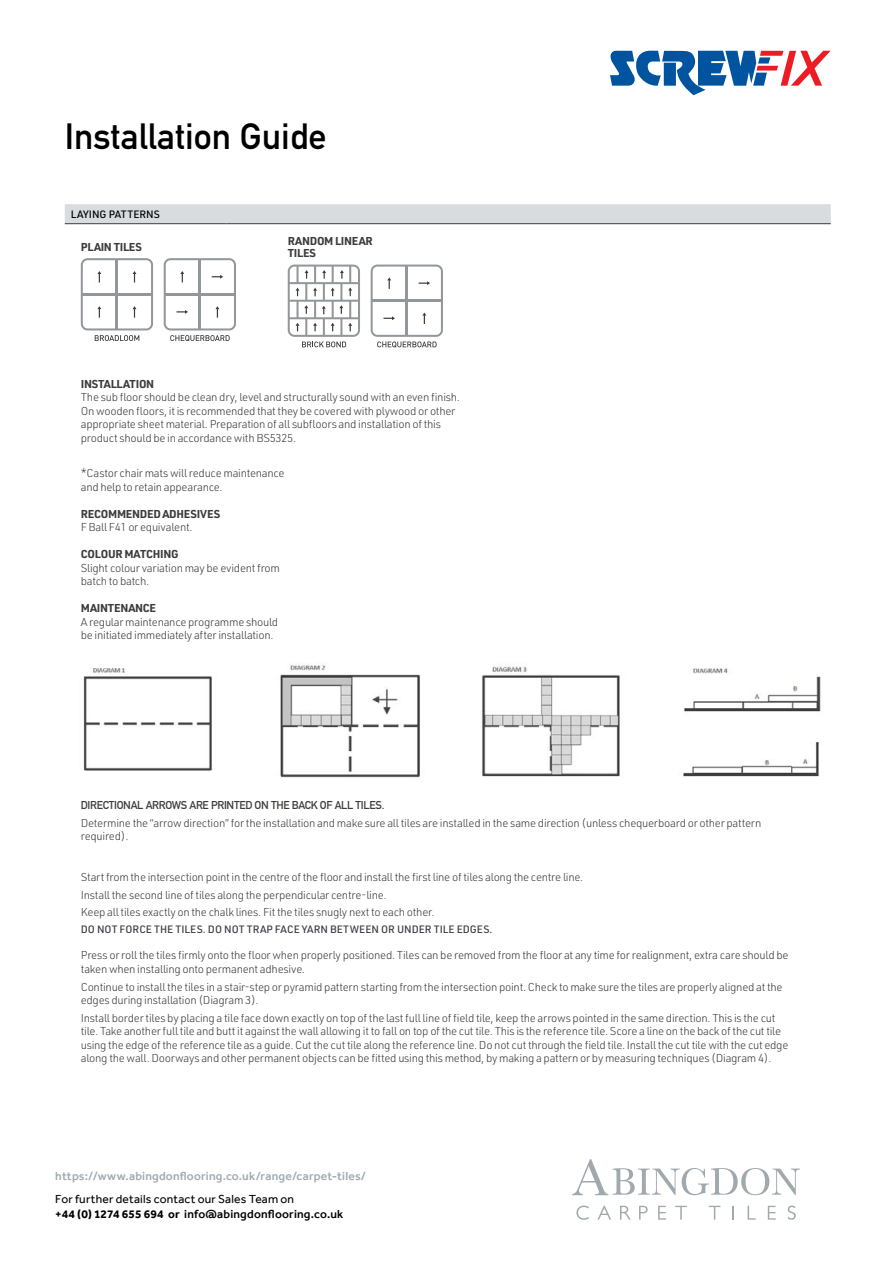
<style>
.page{position:relative;width:893px;height:1263px;background:#fff}
.page>*{position:absolute;margin:0;border:0;box-sizing:border-box;transform-origin:0 0}
.t1{font:700 36px "DIN Alternate";color:#000}
.t2{font:12px/14.4px "Effra";letter-spacing:.02em;color:#000}
.t3{font:500 12px "Effra";letter-spacing:.015em;color:#a0a9ad}
.t4{font:300 11.25px/13.5px "URWDIN";letter-spacing:-.025em;color:#3c3c3b}
.t5{font:700 11.25px/12px "URWDIN";letter-spacing:-.025em;color:#3c3c3b}
.t6{font:700 11.25px "DIN Alternate";letter-spacing:-.025em;color:#3c3c3b}
.t7{font:500 10.5px "URWDIN";color:#3b3c43}
.t8{font:500 10.5px "URWDIN";color:#000}
.s1{font-weight:700}
.s2{font-weight:500}
</style>
<div class="page">
<svg style="left:610px;top:50px;width:221px;height:45px"></svg>
<svg style="left:572px;top:1159px;width:228px;height:36px"></svg>
<svg style="left:576px;top:1205px;width:13px;height:15px"></svg>
<svg style="left:598px;top:1206px;width:13px;height:13px"></svg>
<svg style="left:620px;top:1206px;width:11px;height:13px"></svg>
<svg style="left:639px;top:1206px;width:9px;height:13px"></svg>
<svg style="left:658px;top:1206px;width:8px;height:13px"></svg>
<svg style="left:675px;top:1206px;width:12px;height:13px"></svg>
<svg style="left:709px;top:1206px;width:11px;height:13px"></svg>
<svg style="left:732px;top:1206px;width:2px;height:13px"></svg>
<svg style="left:748px;top:1206px;width:8px;height:13px"></svg>
<svg style="left:768px;top:1206px;width:8px;height:13px"></svg>
<svg style="left:788px;top:1205px;width:8px;height:15px"></svg>
<div style="left:65px;top:204px;width:766px;height:19px;background:#d8dcde"></div>
<hr style="left:65px;top:223px;width:161px;height:1px;background:#3b3c43">
<hr style="left:226px;top:223px;width:605px;height:1px;background:#3b3c43">
<svg style="left:81px;top:258px;width:72px;height:83px"></svg>
<svg style="left:164px;top:258px;width:72px;height:83px"></svg>
<svg style="left:288px;top:265px;width:72px;height:82px"></svg>
<svg style="left:371px;top:265px;width:72px;height:83px"></svg>
<img style="left:83px;top:668px;width:130px;height:103px">
<img style="left:280px;top:664px;width:140px;height:114px">
<img style="left:482px;top:666px;width:138px;height:111px">
<img style="left:683px;top:668px;width:138px;height:109px">
<h1 class="t1" style="left:65px;top:109px;width:263px">Installation Guide</h1>
<p class="t8" style="left:71px;top:207px;width:91px">LAYING PATTERNS</p>
<p class="t5" style="left:81px;top:241px;width:63px">PLAIN TILES</p>
<p class="t5" style="left:288px;top:234px;width:86px">RANDOM LINEAR<br>TILES</p>
<p class="t5" style="left:81px;top:377px;width:75px">INSTALLATION</p>
<p class="t4" style="left:81px;top:390px;width:381px">The sub floor should be clean dry, level and structurally sound with an even finish.<br>On wooden floors, it is recommended that they be covered with plywood or other appropriate sheet material. Preparation of all subfloors and installation of this product should be in accordance with BS5325.</p>
<p class="t4" style="left:81px;top:466px;width:205px">*Castor chair mats will reduce maintenance and help to retain appearance.</p>
<p class="t5" style="left:81px;top:507px;width:141px">RECOMMENDED ADHESIVES</p>
<p class="t4" style="left:81px;top:520px;width:113px">F Ball F41 or equivalent.</p>
<p class="t5" style="left:81px;top:547px;width:99px">COLOUR MATCHING</p>
<p class="t4" style="left:81px;top:560px;width:201px">Slight colour variation may be evident from batch to batch.</p>
<p class="t5" style="left:81px;top:601px;width:77px">MAINTENANCE</p>
<p class="t4" style="left:81px;top:614px;width:199px">A regular maintenance programme should be initiated immediately after installation.</p>
<p class="t6" style="left:81px;top:797px;width:305px">DIRECTIONAL ARROWS ARE PRINTED ON THE BACK OF ALL TILES.</p>
<p class="t4" style="left:81px;top:816px;width:682px">Determine the “arrow direction” for the installation and make sure all tiles are installed in the same direction (unless chequerboard or other pattern required).</p>
<p class="t4" style="left:81px;top:868px;width:504px;line-height:17.7px">Start from the intersection point in the centre of the floor and install the first line of tiles along the centre line.<br>Install the second line of tiles along the perpendicular centre-line.<br>Keep all tiles exactly on the chalk lines. Fit the tiles snugly next to each other.</p>
<p class="t7" style="left:81px;top:922px;width:413px">DO NOT FORCE THE TILES. DO NOT TRAP FACE YARN BETWEEN OR UNDER TILE EDGES.</p>
<p class="t4" style="left:81px;top:948px;width:709px">Press or roll the tiles firmly onto the floor when properly positioned. Tiles can be removed from the floor at any time for realignment, extra care should be taken when installing onto permanent adhesive.</p>
<p class="t4" style="left:81px;top:979px;width:703px">Continue to install the tiles in a stair-step or pyramid pattern starting from the intersection point. Check to make sure the tiles are properly aligned at the edges during installation (Diagram 3).</p>
<p class="t4" style="left:81px;top:1011px;width:709px">Install border tiles by placing a tile face down exactly on top of the last full line of field tile, keep the arrows pointed in the same direction. This is the cut tile. Take another full tile and butt it against the wall allowing it to fall on top of the cut tile. This is the reference tile. Score a line on the back of the cut tile using the edge of the reference tile as a guide. Cut the cut tile along the reference line. Do not cut through the field tile. Install the cut tile with the cut edge along the wall. Doorways and other permanent objects can be fitted using this method, by making a pattern or by measuring techniques (Diagram 4).</p>
<p class="t3" style="left:55px;top:1169px;width:312px">https://www.abingdonflooring.co.uk/range/carpet-tiles/</p>
<p class="t2" style="left:55px;top:1192px;width:290px">For further details contact our Sales Team on<br><span class="s1">+44 (0) 1274 655 694 or</span> <span class="s2">info@abingdonflooring.co.uk</span></p>
</div>
